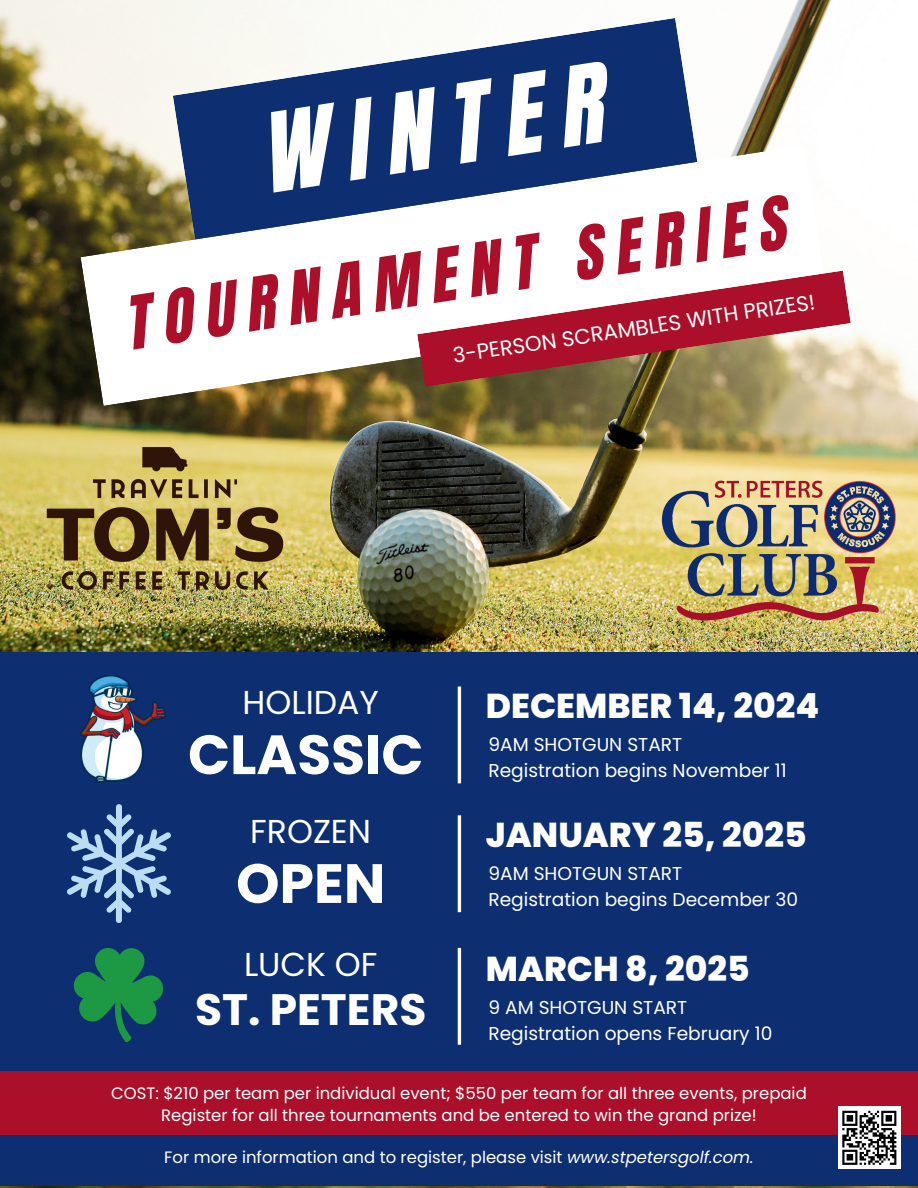
<style>
.page{position:relative;width:918px;height:1188px;background:#fff}
.page>*{position:absolute;margin:0;border:0;box-sizing:border-box;transform-origin:0 0}
.t1{font:93px "CA Generated";color:#fff}
.t2{font:62.55px "CA Generated";color:#ab0f29}
.t3{font:700 55.2px "Poppins";color:#fff}
.t4{font:700 43.95px "Poppins";color:#fff}
.t5{font:800 34.5px "Poppins";color:#fff}
.t6{font:33.15px "Poppins";color:#fff}
.t7{font:21.3px "Poppins";color:#fff}
.t8{font:18.6px/26px "Poppins";color:#fff}
.t9{font:16.5px/22.5px "Poppins";color:#fff;text-align:center}
.s1{font-style:italic}
</style>
<div class="page">
<img style="left:0;top:0;width:918px;height:1188px">
<svg style="left:173px;top:18px;width:525px;height:127px;fill:#0d2e71"></svg>
<svg style="left:81px;top:145px;width:746px;height:261px"></svg>
<div style="left:0;top:652px;width:918px;height:534px;background:#0d2e71"></div>
<hr style="left:458px;top:687px;width:3px;height:96px;background:#fff">
<img style="left:656px;top:476px;width:245px;height:148px">
<img style="left:81px;top:676px;width:84px;height:107px">
<hr style="left:458px;top:815px;width:3px;height:97px;background:#fff">
<hr style="left:458px;top:948px;width:3px;height:97px;background:#fff">
<svg style="left:67px;top:804px;width:104px;height:119px"></svg>
<svg style="left:73px;top:948px;width:91px;height:95px"></svg>
<svg style="left:417px;top:271px;width:434px;height:116px"></svg>
<div style="left:0;top:1072px;width:918px;height:63px;background:#ab0f29"></div>
<div style="left:838px;top:1106px;width:63px;height:63px;background:#fff"></div>
<svg style="left:842px;top:1111px;width:54px;height:54px"></svg>
<img style="left:46px;top:444px;width:238px;height:149px">
<h1 class="t1" style="left:260px;top:108px;width:346px;rotate:-9deg">WINTER</h1>
<h2 class="t2" style="left:124px;top:293px;width:670px;rotate:-9deg">TOURNAMENT SERIES</h2>
<p class="t7" style="left:451px;top:345px;width:367px;rotate:-9deg">3-PERSON SCRAMBLES WITH PRIZES!</p>
<h3 class="t6" style="left:243px;top:683px;width:138px">HOLIDAY</h3>
<h3 class="t3" style="left:188px;top:723px;width:237px">CLASSIC</h3>
<h3 class="t6" style="left:250px;top:812px;width:122px">FROZEN</h3>
<h3 class="t3" style="left:236px;top:852px;width:151px">OPEN</h3>
<h3 class="t6" style="left:244px;top:945px;width:135px">LUCK OF</h3>
<h3 class="t4" style="left:195px;top:984px;width:233px">ST. PETERS</h3>
<h3 class="t5" style="left:486px;top:686px;width:335px">DECEMBER 14, 2024</h3>
<p class="t8" style="left:488px;top:731px;width:300px">9AM SHOTGUN START<br>Registration begins November 11</p>
<h3 class="t5" style="left:486px;top:815px;width:322px">JANUARY 25, 2025</h3>
<p class="t8" style="left:488px;top:860px;width:311px">9AM SHOTGUN START<br>Registration begins December 30</p>
<h3 class="t5" style="left:486px;top:949px;width:265px">MARCH 8, 2025</h3>
<p class="t8" style="left:488px;top:995px;width:286px">9 AM SHOTGUN START<br>Registration opens February 10</p>
<p class="t9" style="left:111px;top:1082px;width:697px">COST: $210 per team per individual event; $550 per team for all three events, prepaid<br>Register for all three tournaments and be entered to win the grand prize!</p>
<p class="t9" style="left:164px;top:1146px;width:591px">For more information and to register, please visit <span class="s1">www.stpetersgolf.com.</span></p>
</div>
